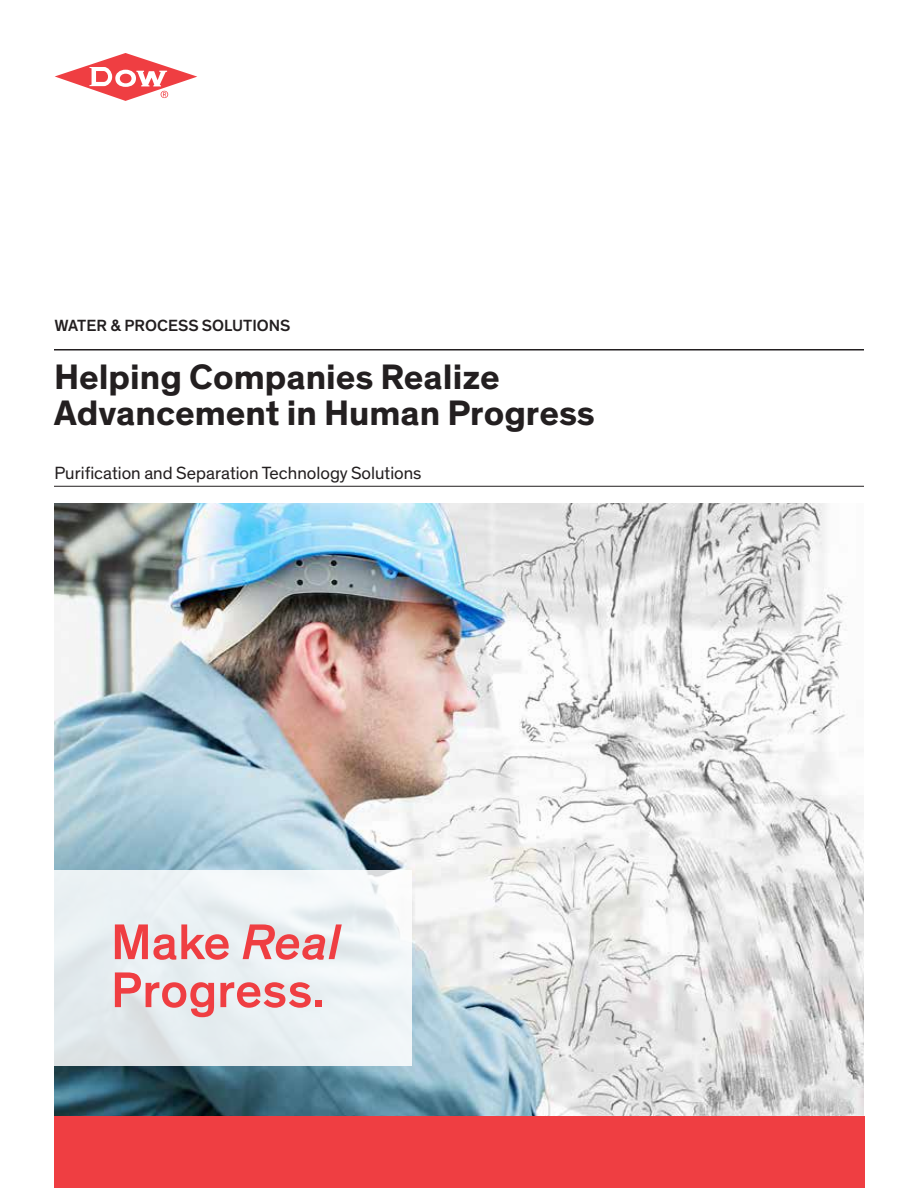
<style>
.page{position:relative;width:918px;height:1188px;background:#fff}
.page>*{position:absolute;margin:0;border:0;box-sizing:border-box;transform-origin:0 0}
.t1{font:500 51px/48px "Dow Corporate";color:#ef3e42}
.t2{font:700 36px/36px "Dow Corporate";color:#231f20}
.t3{font:18px "Dow Corporate";color:#231f20}
.t4{font:500 16.5px "Dow Corporate";color:#231f20}
.s1{font-style:italic}
</style>
<div class="page">
<img style="left:54px;top:503px;width:810px;height:613px">
<div style="left:54px;top:1116px;width:810px;height:72px;background:#ef3e42"></div>
<hr style="left:54px;top:486px;width:810px;height:1px;background:#231f20">
<hr style="left:54px;top:349px;width:810px;height:2px;background:#231f20">
<svg style="left:54px;top:870px;width:357px;height:196px;fill:#e9f0f3"></svg>
<svg style="left:55px;top:53px;width:142px;height:48px"></svg>
<p class="t4" style="left:54px;top:316px;width:238px">WATER &amp; PROCESS SOLUTIONS</p>
<p class="t2" style="left:54px;top:360px;width:543px">Helping Companies Realize<br>Advancement in Human Progress</p>
<p class="t3" style="left:54px;top:462px;width:369px">Purification and Separation Technology Solutions</p>
<h1 class="t1" style="left:111px;top:919px;width:231px">Make <span class="s1">Real<br></span>Progress.</h1>
</div>
